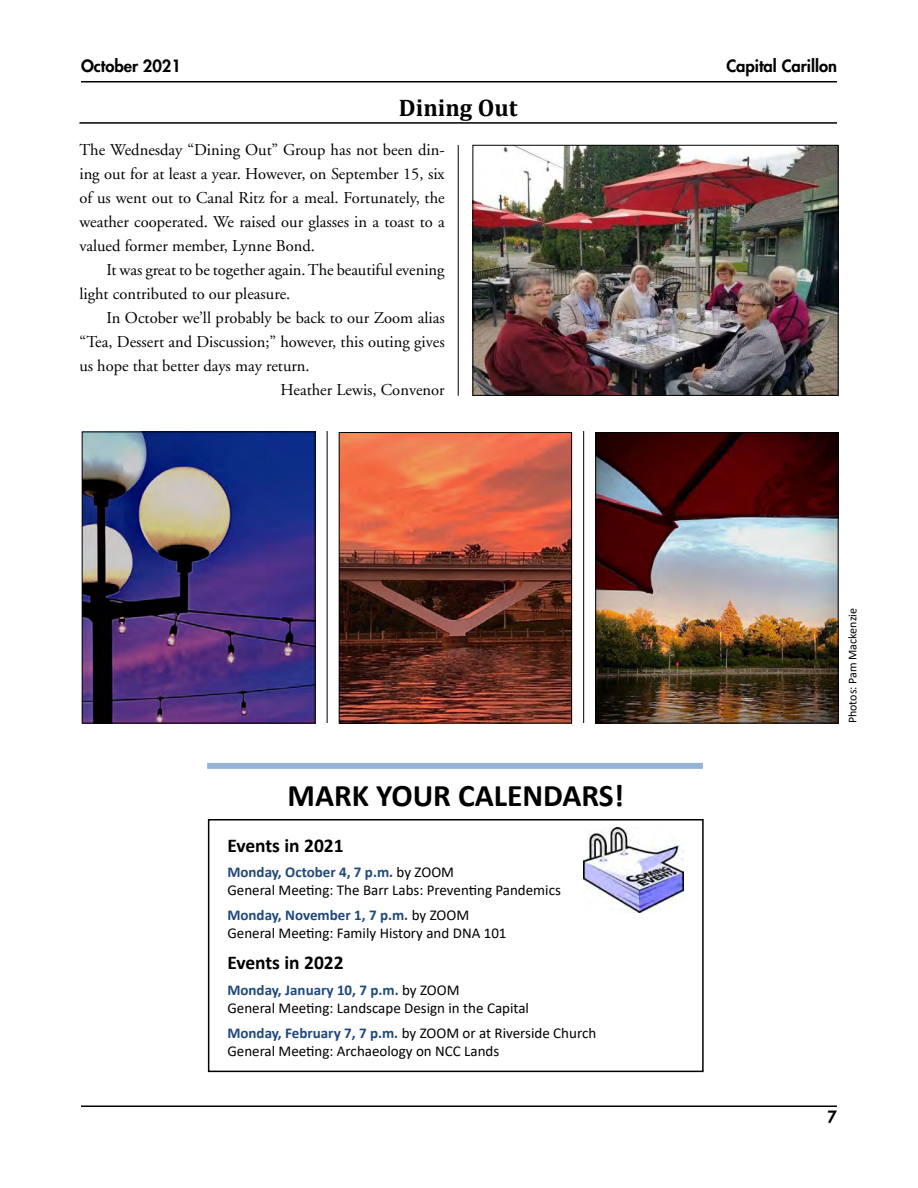
<style>
.page{position:relative;width:918px;height:1188px;background:#fff}
.page>*{position:absolute;margin:0;border:0;box-sizing:border-box;transform-origin:0 0}
.t1{font:700 31.5px "Calibri";color:#000}
.Heading_1{font:700 24px "Cambria";color:#000}
.Mark_your_calendars{font:700 19.5px "Calibri";color:#000}
.BNI{font:16.5px/24px "Adobe Garamond";color:#000;text-align:justify}
.Body_text{font:16.5px/24px "Adobe Garamond";color:#000}
.t2{font:800 16.5px "Futura";color:#000}
.Mark_your_calendars-2{font:15px/18px "Calibri";color:#000}
.t3{font:12px "Calibri";color:#000}
.s1{font-weight:700;color:#1f497d}
</style>
<div class="page">
<hr style="left:81px;top:1106px;width:756px;height:1px;background:#000">
<hr style="left:81px;top:81px;width:756px;height:1px;background:#000">
<hr style="left:79px;top:122px;width:758px;height:2px;background:#000">
<img style="left:474px;top:147px;width:363px;height:247px">
<div style="left:472px;top:145px;width:367px;height:251px;border:1px solid #000"></div>
<img style="left:597px;top:434px;width:240px;height:287px">
<div style="left:595px;top:432px;width:244px;height:291px;border:1px solid #000"></div>
<img style="left:84px;top:434px;width:229px;height:287px">
<img style="left:341px;top:434px;width:229px;height:287px">
<div style="left:339px;top:432px;width:233px;height:291px;border:1px solid #000"></div>
<hr style="left:327px;top:431px;width:1px;height:292px;background:#000">
<hr style="left:583px;top:431px;width:1px;height:292px;background:#000">
<hr style="left:458px;top:145px;width:1px;height:251px;background:#000">
<div style="left:208px;top:819px;width:496px;height:253px;border:2px solid #000"></div>
<div style="left:207px;top:763px;width:496px;height:6px;background:#95b3d7"></div>
<img style="left:584px;top:827px;width:100px;height:86px">
<p class="t2" style="left:81px;top:55px;width:101px">October 2021</p>
<p class="t2" style="left:726px;top:55px;width:112px">Capital Carillon</p>
<p class="Heading_1" style="left:399px;top:91px;width:120px">Dining Out</p>
<p class="BNI" style="left:79px;top:138px;width:367px">The Wednesday “Dining Out” Group has not been din&shy;ing out for at least a year. However, on September 15, six of us went out to Canal Ritz for a meal. Fortunately, the weather cooperated. We raised our glasses in a toast to a valued former member, Lynne Bond.</p>
<p class="Body_text" style="left:79px;top:258px;width:367px;text-indent:27px">It was great to be together again. The beautiful evening light contributed to our pleasure.</p>
<p class="Body_text" style="left:79px;top:306px;width:367px;text-align:justify;text-indent:27px">In October we’ll probably be back to our Zoom alias “Tea, Dessert and Discussion;” however, this outing gives us hope that better days may return.</p>
<p class="BNI" style="left:280px;top:378px;width:166px">Heather Lewis, Convenor</p>
<p class="t1" style="left:287px;top:774px;width:338px">MARK YOUR CALENDARS!</p>
<p class="Mark_your_calendars" style="left:227px;top:831px;width:118px">Events in 2021</p>
<p class="Mark_your_calendars-2" style="left:227px;top:862px;width:335px"><span class="s1">Monday, October 4, 7 p.m.</span> by ZOOM<br>General Meeting: The Barr Labs: Preventing Pandemics</p>
<p class="Mark_your_calendars-2" style="left:227px;top:906px;width:281px"><span class="s1">Monday, November 1, 7 p.m.</span> by ZOOM<br>General Meeting: Family History and DNA 101</p>
<p class="Mark_your_calendars" style="left:227px;top:949px;width:118px">Events in 2022</p>
<p class="Mark_your_calendars-2" style="left:227px;top:980px;width:303px"><span class="s1">Monday, January 10, 7 p.m.</span> by ZOOM<br>General Meeting: Landscape Design in the Capital</p>
<p class="Mark_your_calendars-2" style="left:227px;top:1023px;width:370px"><span class="s1">Monday, February 7, 7 p.m.</span> by ZOOM or at Riverside Church<br>General Meeting: Archaeology on NCC Lands</p>
<p class="t3" style="left:844px;top:723px;width:117px;rotate:-90deg">Photos: Pam Mackenzie</p>
<p class="t2" style="left:827px;top:1106px;width:11px">7</p>
</div>
